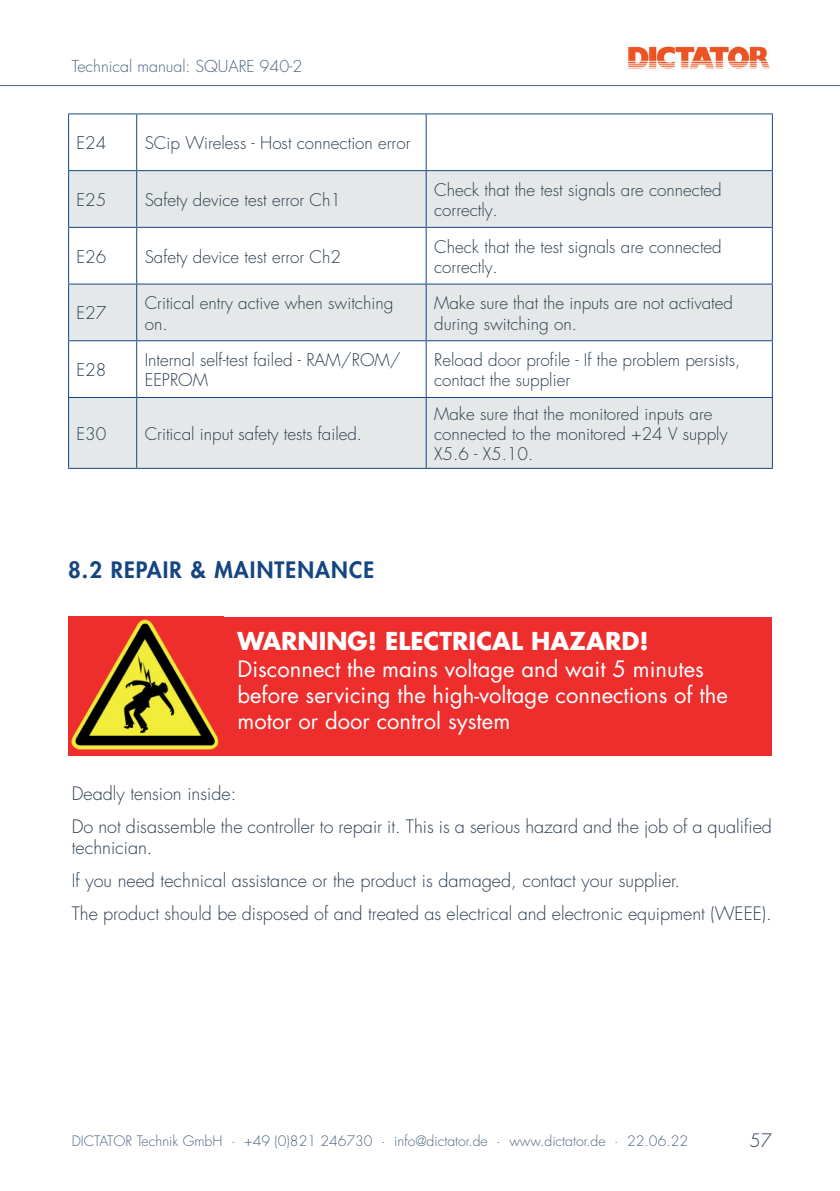
<style>
.page{position:relative;width:840px;height:1191px;background:#fff}
.page>*{position:absolute;margin:0;border:0;box-sizing:border-box;transform-origin:0 0}
.t1{font:700 24px "Futura Std";color:#fff}
.t2{font:22px/26.4px "Futura Std";color:#fff}
.t3{font:800 22px "Futura Std";letter-spacing:.05em;color:#154682}
.t4{font:300 18px/33px "Futura Std";color:#2b3d4e}
.t5{font:300 17px/20.4px "Futura Std";color:#2b3d4e}
.t6{font:300 16px "Futura Std";color:#4d647e}
.t7{font:300 14px "Futura Std";color:#4d647e}
</style>
<div class="page">
<hr style="left:0;top:85px;width:839px;height:1px;background:#4d647e">
<img style="left:628px;top:46px;width:142px;height:23px">
<svg style="left:69px;top:171px;width:702px;height:297px;fill:#e4e8e8"></svg>
<hr style="left:68px;top:113px;width:69px;height:1px;background:#154682">
<hr style="left:68px;top:114px;width:1px;height:56px;background:#154682">
<hr style="left:137px;top:113px;width:289px;height:1px;background:#154682">
<hr style="left:136px;top:114px;width:1px;height:56px;background:#154682">
<hr style="left:426px;top:113px;width:346px;height:1px;background:#154682">
<hr style="left:425px;top:114px;width:1px;height:56px;background:#154682">
<hr style="left:771px;top:114px;width:1px;height:56px;background:#154682">
<hr style="left:68px;top:170px;width:69px;height:1px;background:#154682">
<hr style="left:68px;top:171px;width:1px;height:56px;background:#154682">
<hr style="left:137px;top:170px;width:289px;height:1px;background:#154682">
<hr style="left:136px;top:171px;width:1px;height:56px;background:#154682">
<hr style="left:426px;top:170px;width:346px;height:1px;background:#154682">
<hr style="left:425px;top:171px;width:1px;height:56px;background:#154682">
<hr style="left:771px;top:171px;width:1px;height:56px;background:#154682">
<hr style="left:68px;top:227px;width:69px;height:1px;background:#154682">
<hr style="left:68px;top:228px;width:1px;height:55px;background:#154682">
<hr style="left:137px;top:227px;width:289px;height:1px;background:#154682">
<hr style="left:136px;top:228px;width:1px;height:55px;background:#154682">
<hr style="left:426px;top:227px;width:346px;height:1px;background:#154682">
<hr style="left:425px;top:228px;width:1px;height:55px;background:#154682">
<hr style="left:771px;top:228px;width:1px;height:55px;background:#154682">
<hr style="left:68px;top:283px;width:69px;height:1px;background:#154682">
<hr style="left:68px;top:284px;width:1px;height:56px;background:#154682">
<hr style="left:137px;top:283px;width:289px;height:1px;background:#154682">
<hr style="left:136px;top:284px;width:1px;height:56px;background:#154682">
<hr style="left:426px;top:283px;width:346px;height:1px;background:#154682">
<hr style="left:425px;top:284px;width:1px;height:56px;background:#154682">
<hr style="left:771px;top:284px;width:1px;height:56px;background:#154682">
<hr style="left:68px;top:340px;width:69px;height:1px;background:#154682">
<hr style="left:68px;top:341px;width:1px;height:56px;background:#154682">
<hr style="left:137px;top:340px;width:289px;height:1px;background:#154682">
<hr style="left:136px;top:341px;width:1px;height:56px;background:#154682">
<hr style="left:426px;top:340px;width:346px;height:1px;background:#154682">
<hr style="left:425px;top:341px;width:1px;height:56px;background:#154682">
<hr style="left:771px;top:341px;width:1px;height:56px;background:#154682">
<hr style="left:68px;top:397px;width:69px;height:1px;background:#154682">
<hr style="left:68px;top:398px;width:1px;height:70px;background:#154682">
<hr style="left:137px;top:397px;width:289px;height:1px;background:#154682">
<hr style="left:136px;top:398px;width:1px;height:70px;background:#154682">
<hr style="left:426px;top:397px;width:346px;height:1px;background:#154682">
<hr style="left:425px;top:398px;width:1px;height:70px;background:#154682">
<hr style="left:771px;top:398px;width:1px;height:70px;background:#154682">
<hr style="left:68px;top:468px;width:69px;height:1px;background:#154682">
<hr style="left:137px;top:468px;width:289px;height:1px;background:#154682">
<hr style="left:426px;top:468px;width:346px;height:1px;background:#154682">
<div style="left:68px;top:617px;width:703px;height:138px;background:#ee2d2d"></div>
<img style="left:71px;top:619px;width:148px;height:131px">
<p class="t6" style="left:72px;top:56px;width:232px">Technical manual: SQUARE 940-2</p>
<p class="t5" style="left:77px;top:133px;width:31px">E24</p>
<p class="t5" style="left:145px;top:133px;width:267px">SCip Wireless - Host connection error</p>
<p class="t5" style="left:77px;top:190px;width:31px">E25</p>
<p class="t5" style="left:145px;top:190px;width:198px">Safety device test error Ch1</p>
<p class="t5" style="left:434px;top:180px;width:289px">Check that the test signals are connected correctly.</p>
<p class="t5" style="left:77px;top:247px;width:31px">E26</p>
<p class="t5" style="left:145px;top:247px;width:198px">Safety device test error Ch2</p>
<p class="t5" style="left:434px;top:237px;width:289px">Check that the test signals are connected correctly.</p>
<p class="t5" style="left:77px;top:303px;width:31px">E27</p>
<p class="t5" style="left:145px;top:293px;width:250px">Critical entry active when switching on.</p>
<p class="t5" style="left:434px;top:293px;width:300px">Make sure that the inputs are not activated during switching on.</p>
<p class="t5" style="left:77px;top:360px;width:31px">E28</p>
<p class="t5" style="left:145px;top:350px;width:257px">Internal self-test failed - RAM/ROM/<br>EEPROM</p>
<p class="t5" style="left:434px;top:350px;width:307px">Reload door profile - If the problem persists, contact the supplier</p>
<p class="t5" style="left:77px;top:424px;width:31px">E30</p>
<p class="t5" style="left:145px;top:424px;width:219px">Critical input safety tests failed.</p>
<p class="t5" style="left:434px;top:404px;width:295px">Make sure that the monitored inputs are connected to the monitored +24 V supply<br>X5.6 - X5.10.</p>
<p class="t3" style="left:68px;top:556px;width:307px">8.2 REPAIR &amp; MAINTENANCE</p>
<h1 class="t1" style="left:237px;top:625px;width:412px">WARNING! ELECTRICAL HAZARD!</h1>
<p class="t2" style="left:237px;top:655px;width:491px">Disconnect the mains voltage and wait 5 minutes before servicing the high-voltage connections of the motor or door control system</p>
<p class="t4" style="left:72px;top:777px;width:701px">Deadly tension inside:<br>Do not disassemble the controller to repair it. This is a serious hazard and the job of a qualified</p>
<p class="t4" style="left:72px;top:832px;width:701px">technician.<br>If you need technical assistance or the product is damaged, contact your supplier.<br>The product should be disposed of and treated as electrical and electronic equipment (WEEE).</p>
<p class="t7" style="left:72px;top:1132px;width:617px">DICTATOR Technik GmbH · +49 (0)821 246730 · info@dictator.de · www.dictator.de · 22.06.22</p>
<p class="t4" style="left:749px;top:1125px;width:24px">57</p>
</div>
